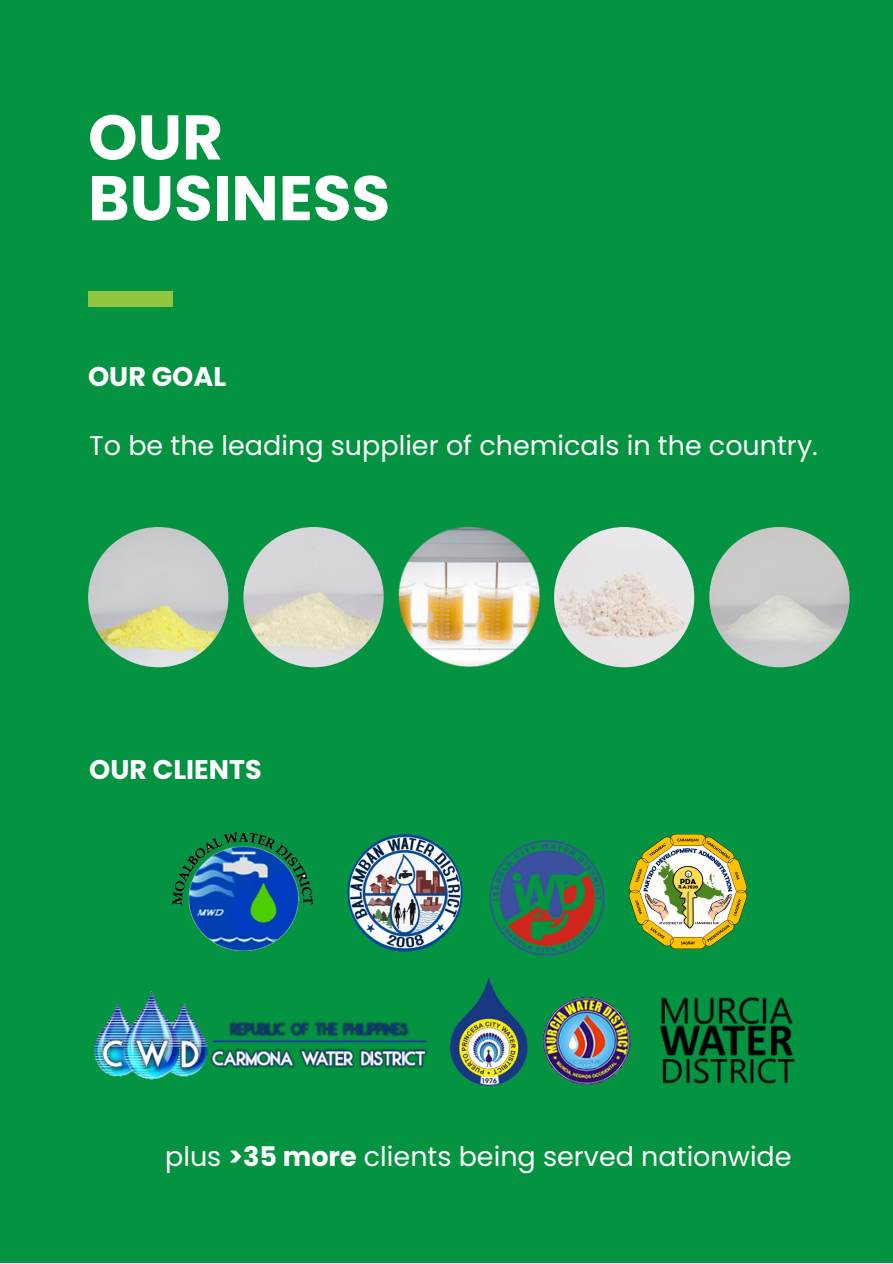
<style>
.page{position:relative;width:893px;height:1264px;background:#fff}
.page>*{position:absolute;margin:0;border:0;box-sizing:border-box;transform-origin:0 0}
.t1{font:700 63px/60.8px "Poppins";color:#fff}
.t2{font:27px "Poppins";color:#fff}
.t3{font:700 27px "Poppins";color:#fff}
.s1{font-weight:700}
</style>
<div class="page">
<div style="left:0;top:0;width:892px;height:1262px;background:#039341"></div>
<div style="left:88px;top:291px;width:85px;height:15px;background:#91c63e"></div>
<img style="left:449px;top:977px;width:79px;height:108px">
<img style="left:94px;top:990px;width:333px;height:90px">
<img style="left:542px;top:997px;width:253px;height:87px">
<img style="left:489px;top:840px;width:116px;height:116px">
<img style="left:629px;top:834px;width:117px;height:115px">
<img style="left:347px;top:834px;width:116px;height:117px">
<img style="left:173px;top:832px;width:139px;height:118px">
<img style="left:398px;top:527px;width:141px;height:139px">
<img style="left:88px;top:527px;width:140px;height:140px;border-radius:50%">
<img style="left:554px;top:527px;width:140px;height:140px;border-radius:50%">
<img style="left:709px;top:527px;width:140px;height:140px;border-radius:50%">
<img style="left:243px;top:527px;width:140px;height:140px;border-radius:50%">
<p class="t1" style="left:88px;top:107px;width:303px">OUR<br>BUSINESS</p>
<p class="t3" style="left:88px;top:358px;width:140px">OUR GOAL</p>
<p class="t2" style="left:89px;top:426px;width:730px">To be the leading supplier of chemicals in the country.</p>
<p class="t3" style="left:89px;top:750px;width:174px">OUR CLIENTS</p>
<p class="t2" style="left:165px;top:1137px;width:628px">plus <span class="s1">&gt;35 more</span> clients being served nationwide</p>
</div>
